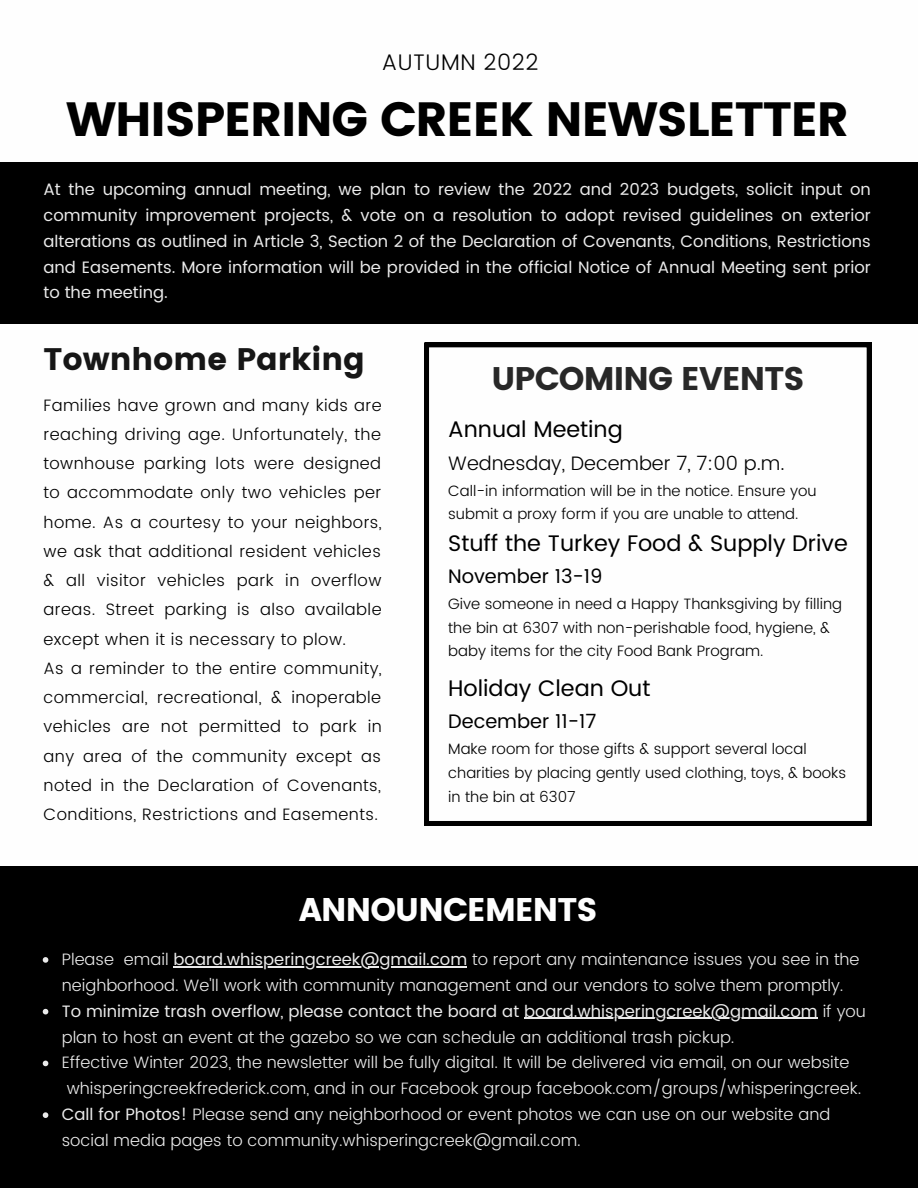
<style>
.page{position:relative;width:918px;height:1188px;background:#fff}
.page>*{position:absolute;margin:0;border:0;box-sizing:border-box;transform-origin:0 0}
.t1{font:48px "Poppins";letter-spacing:-.025em;color:#000}
.t2{font:32.7px "Poppins";letter-spacing:-.025em;color:#282828}
.t3{font:32.7px "Poppins";letter-spacing:-.025em;color:#fefefe}
.t4{font:31.2px "Poppins";color:#161616}
.t5{font:22.5px "Poppins";color:#000}
.t6{font:300 22.5px "Poppins";letter-spacing:.025em;color:#000}
.t7{font:300 19.5px "Poppins";color:#000}
.t8{font:19.5px "Poppins";color:#000}
.t9{font:300 16.5px/25.8px "Poppins";color:#ebebeb}
.t10{font:300 16.5px/29.2px "Poppins";letter-spacing:.025em;color:#000}
.t11{font:16.5px/25.8px "Poppins";color:#ebebeb;text-align:justify}
.t12{font:300 15px/23.7px "Poppins";color:#000}
.s1{font-weight:400}
</style>
<div class="page">
<div style="left:0;top:867px;width:918px;height:321px;background:#000"></div>
<svg style="left:425px;top:343px;width:446px;height:482px"></svg>
<div style="left:0;top:162px;width:918px;height:162px;background:#000"></div>
<svg style="left:43px;top:957px;width:5px;height:6px"></svg>
<hr style="left:174px;top:966px;width:293px;height:1px;background:#ebebeb">
<svg style="left:43px;top:1009px;width:5px;height:5px"></svg>
<hr style="left:524px;top:1018px;width:294px;height:1px;background:#ebebeb">
<svg style="left:43px;top:1061px;width:5px;height:5px"></svg>
<svg style="left:43px;top:1112px;width:5px;height:6px"></svg>
<h3 class="t6" style="left:382px;top:49px;width:158px">AUTUMN 2022</h3>
<h1 class="t1" style="left:66px;top:91px;width:784px">WHISPERING CREEK NEWSLETTER</h1>
<p class="t11" style="left:44px;top:176px;width:829px">At the upcoming annual meeting, we plan to review the 2022 and 2023 budgets, solicit input on community improvement projects, &amp; vote on a resolution to adopt revised guidelines on exterior alterations as outlined in Article 3, Section 2 of the Declaration of Covenants, Conditions, Restrictions and Easements. More information will be provided in the official Notice of Annual Meeting sent prior to the meeting.</p>
<h3 class="t4" style="left:44px;top:341px;width:323px">Townhome Parking</h3>
<p class="t10" style="left:44px;top:390px;width:340px">Families have grown and many kids are reaching driving age. Unfortunately, the townhouse parking lots were designed to accommodate only two vehicles per home. As a courtesy to your neighbors, we ask that additional resident vehicles &amp; all visitor vehicles park in overflow areas. Street parking is also available except when it is necessary to plow.<br>As a reminder to the entire community, commercial, recreational, &amp; inoperable vehicles are not permitted to park in any area of the community except as noted in the Declaration of Covenants, Conditions, Restrictions and Easements.</p>
<h2 class="t2" style="left:492px;top:359px;width:315px">UPCOMING EVENTS</h2>
<h3 class="t5" style="left:448px;top:416px;width:176px">Annual Meeting</h3>
<p class="t7" style="left:448px;top:452px;width:338px">Wednesday, December 7, 7:00 p.m.</p>
<p class="t12" style="left:448px;top:479px;width:370px">Call-in information will be in the notice. Ensure you submit a proxy form if you are unable to attend.</p>
<h3 class="t5" style="left:448px;top:530px;width:401px">Stuff the Turkey Food &amp; Supply Drive</h3>
<p class="t8" style="left:448px;top:565px;width:156px">November 13-19</p>
<p class="t12" style="left:448px;top:592px;width:395px">Give someone in need a Happy Thanksgiving by filling the bin at 6307 with non-perishable food, hygiene, &amp; baby items for the city Food Bank Program.</p>
<h3 class="t5" style="left:448px;top:675px;width:204px">Holiday Clean Out</h3>
<p class="t8" style="left:448px;top:710px;width:150px">December 11-17</p>
<p class="t12" style="left:448px;top:737px;width:399px">Make room for those gifts &amp; support several local charities by placing gently used clothing, toys, &amp; books in the bin at 6307</p>
<h2 class="t3" style="left:299px;top:891px;width:301px">ANNOUNCEMENTS</h2>
<p class="t9" style="left:62px;top:946px;width:806px">Please email <span class="s1">board.whisperingcreek@gmail.com</span> to report any maintenance issues you see in the neighborhood. We'll work with community management and our vendors to solve them promptly.<br><span class="s1">To minimize trash overflow, please contact the board at board.whisperingcreek@gmail.com</span> if you plan to host an event at the gazebo so we can schedule an additional trash pickup.<br>Effective Winter 2023, the newsletter will be fully digital. It will be delivered via email, on our website whisperingcreekfrederick.com, and in our Facebook group facebook.com/groups/whisperingcreek.<br><span class="s1">Call for Photos!</span> Please send any neighborhood or event photos we can use on our website and social media pages to community.whisperingcreek@gmail.com.</p>
</div>
